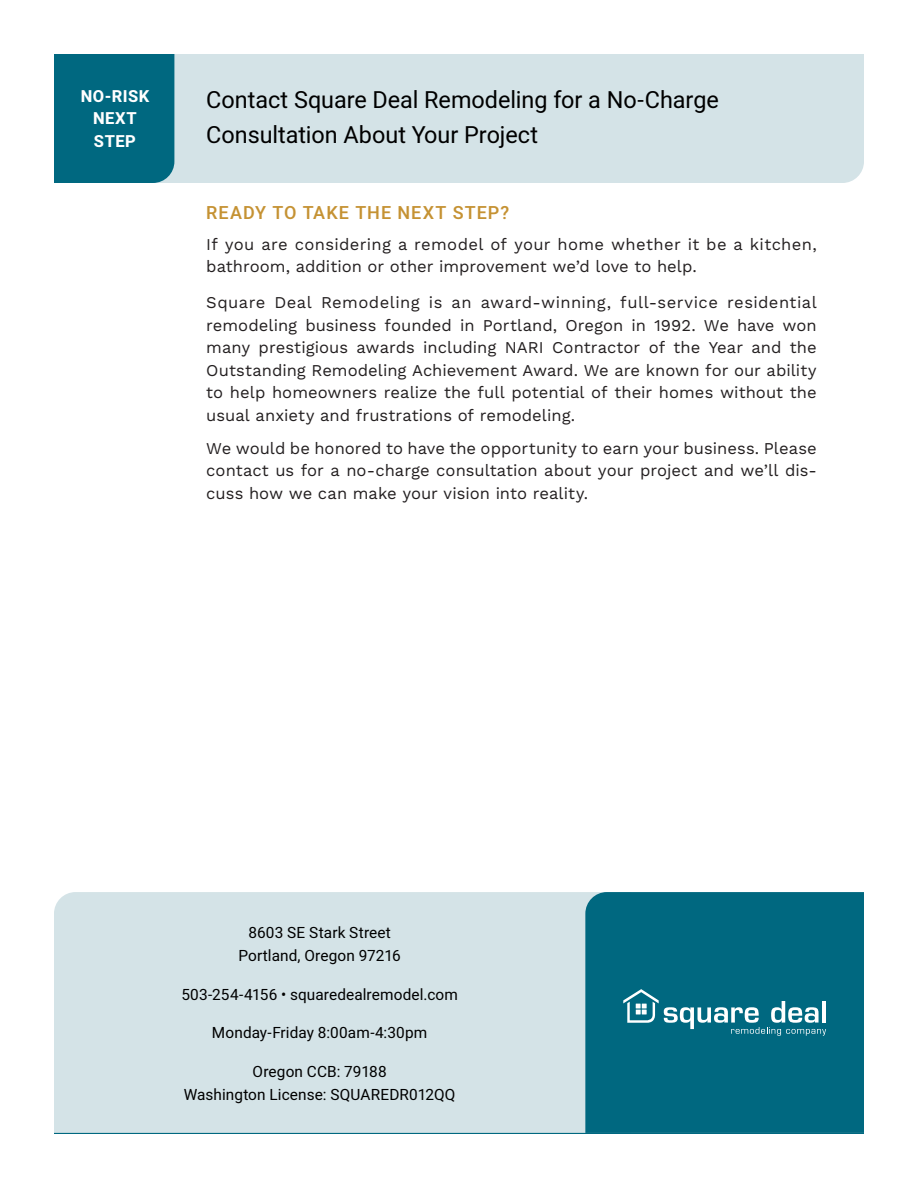
<style>
.page{position:relative;width:918px;height:1188px;background:#fff}
.page>*{position:absolute;margin:0;border:0;box-sizing:border-box;transform-origin:0 0}
.new_mistake_header{font:23.4px/34.5px "Heebo";color:#000}
.bullet_header{font:500 18px "Heebo";letter-spacing:.055em;color:#c59233}
.para{font:16.5px/22.5px "Work Sans";letter-spacing:.005em;color:#231f20;text-align:justify}
.t1{font:700 16.5px/22.5px "Heebo";letter-spacing:.03em;color:#fff;text-align:center}
.t2{font:15.3px/22.5px "Heebo";letter-spacing:.005em;color:#000;text-align:center}
</style>
<div class="page">
<div style="left:54px;top:892px;width:531px;height:241px;background:#d4e3e7"></div>
<div style="left:585px;top:892px;width:279px;height:241px;background:#006880"></div>
<svg style="left:623px;top:989px;width:203px;height:47px;background:#308497"></svg>
<div style="left:174px;top:54px;width:690px;height:129px;background:#d4e3e7"></div>
<div style="left:54px;top:54px;width:120px;height:129px;background:#006880"></div>
<hr style="left:54px;top:1133px;width:810px;height:1px;background:#006880">
<p class="t1" style="left:81px;top:85px;width:70px">NO-RISK<br>NEXT<br>STEP</p>
<p class="new_mistake_header" style="left:206px;top:83px;width:514px">Contact Square Deal Remodeling for a No-Charge<br>Consultation About Your Project</p>
<p class="bullet_header" style="left:206px;top:200px;width:305px">READY TO TAKE THE NEXT STEP?</p>
<p class="para" style="left:206px;top:234px;width:612px">If you are considering a remodel of your home whether it be a kitchen, bathroom, addition or other improvement we’d love to help.</p>
<p class="para" style="left:206px;top:292px;width:612px">Square Deal Remodeling is an award-winning, full-service residential remodeling business founded in Portland, Oregon in 1992. We have won many prestigious awards including NARI Contractor of the Year and the Outstanding Remodeling Achievement Award. We are known for our ability to help homeowners realize the full potential of their homes without the usual anxiety and frustrations of remodeling.</p>
<p class="para" style="left:206px;top:438px;width:612px">We would be honored to have the opportunity to earn your business. Please contact us for a no-charge consultation about your project and we’ll dis&shy;cuss how we can make your vision into reality.</p>
<p class="t2" style="left:238px;top:922px;width:164px">8603 SE Stark Street<br>Portland, Oregon 97216</p>
<p class="t2" style="left:181px;top:983px;width:278px">503-254-4156 • squaredealremodel.com</p>
<p class="t2" style="left:212px;top:1022px;width:217px">Monday-Friday 8:00am-4:30pm</p>
<p class="t2" style="left:184px;top:1060px;width:273px">Oregon CCB: 79188<br>Washington License: SQUAREDR012QQ</p>
</div>
